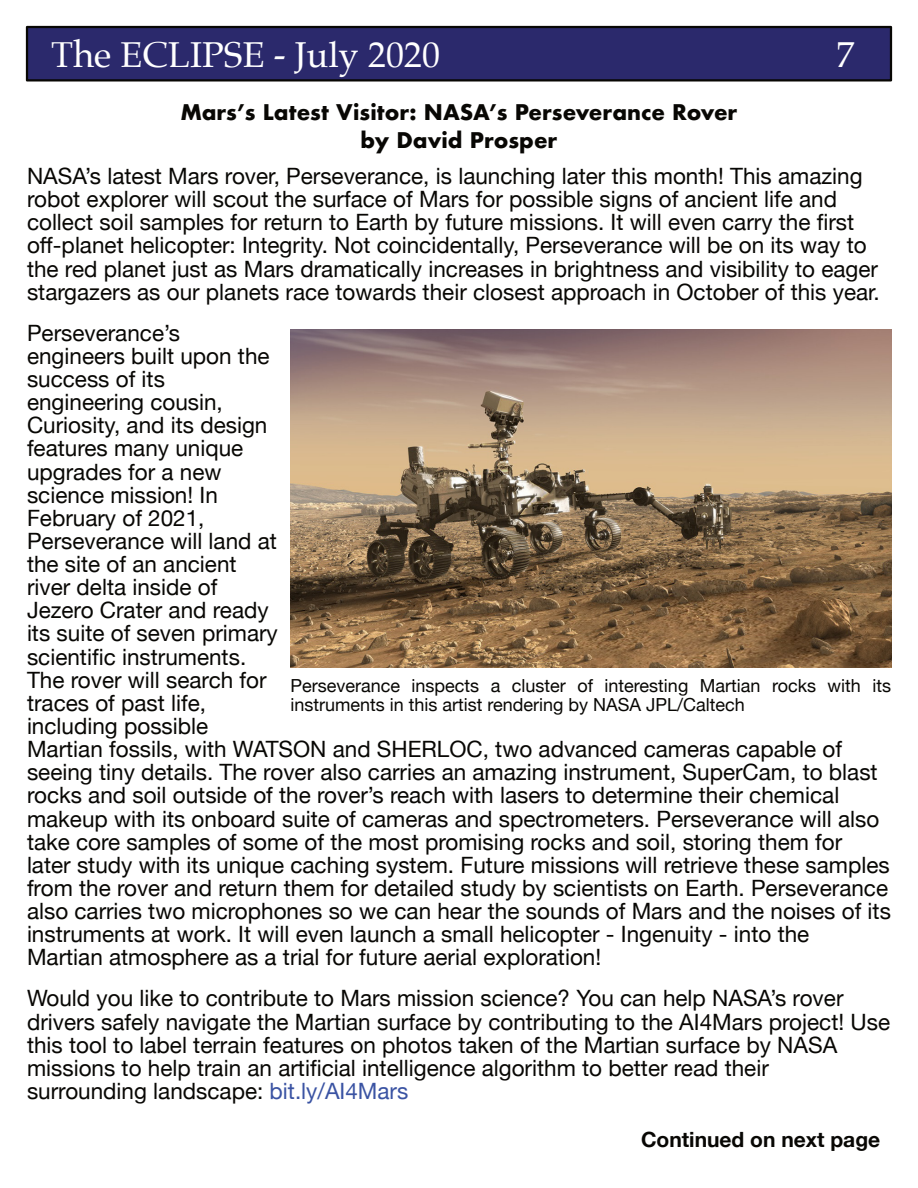
<style>
.page{position:relative;width:918px;height:1188px;background:#fff}
.page>*{position:absolute;margin:0;border:0;box-sizing:border-box;transform-origin:0 0}
.t1{font:36px "Palatino";color:#fff}
.t2{font:22.5px/23.1px "Helvetica Neue";color:#080704}
.t3{font:700 21px/27.9px "Futura";color:#080704;text-align:center}
.t4{font:700 21px "Helvetica Neue";color:#080704}
.t5{font:18px/18.5px "Helvetica Neue";color:#080704}
.s1{color:#3a53a3}
</style>
<div class="page">
<div style="left:26px;top:26px;width:866px;height:56px;background:#2b296c;border:2px solid #080704"></div>
<img style="left:290px;top:329px;width:601px;height:339px">
<h1 class="t1" style="left:51px;top:37px;width:390px">The ECLIPSE - July 2020</h1>
<h1 class="t1" style="left:837px;top:37px;width:19px">7</h1>
<p class="t3" style="left:181px;top:101px;width:558px">Mars’s Latest Visitor: NASA’s Perseverance Rover by David Prosper</p>
<p class="t2" style="left:27px;top:164px;width:854px">NASA’s latest Mars rover, Perseverance, is launching later this month! This amazing robot explorer will scout the surface of Mars for possible signs of ancient life and collect soil samples for return to Earth by future missions. It will even carry the first off-planet helicopter: Integrity. Not coincidentally, Perseverance will be on its way to the red planet just as Mars dramatically increases in brightness and visibility to eager stargazers as our planets race towards their closest approach in October of this year.</p>
<p class="t2" style="left:27px;top:321px;width:865px">Perseverance’s<br>engineers built upon the<br>success of its<br>engineering cousin,<br>Curiosity, and its design<br>features many unique<br>upgrades for a new<br>science mission! In<br>February of 2021,<br>Perseverance will land at<br>the site of an ancient<br>river delta inside of<br>Jezero Crater and ready<br>its suite of seven primary<br>scientific instruments.<br>The rover will search for<br>traces of past life,<br>including possible<br>Martian fossils, with WATSON and SHERLOC, two advanced cameras capable of seeing tiny details. The rover also carries an amazing instrument, SuperCam, to blast rocks and soil outside of the rover’s reach with lasers to determine their chemical makeup with its onboard suite of cameras and spectrometers. Perseverance will also take core samples of some of the most promising rocks and soil, storing them for later study with its unique caching system. Future missions will retrieve these samples from the rover and return them for detailed study by scientists on Earth. Perseverance also carries two microphones so we can hear the sounds of Mars and the noises of its instruments at work. It will even launch a small helicopter - Ingenuity - into the<br>Martian atmosphere as a trial for future aerial exploration!</p>
<p class="t2" style="left:27px;top:987px;width:865px">Would you like to contribute to Mars mission science? You can help NASA’s rover drivers safely navigate the Martian surface by contributing to the AI4Mars project! Use this tool to label terrain features on photos taken of the Martian surface by NASA missions to help train an artificial intelligence algorithm to better read their surrounding landscape: <span class="s1">bit.ly/AI4Mars</span></p>
<p class="t5" style="left:290px;top:677px;width:602px">Perseverance inspects a cluster of interesting Martian rocks with its instruments in this artist rendering by NASA JPL/Caltech</p>
<p class="t4" style="left:641px;top:1127px;width:241px">Continued on next page</p>
</div>
